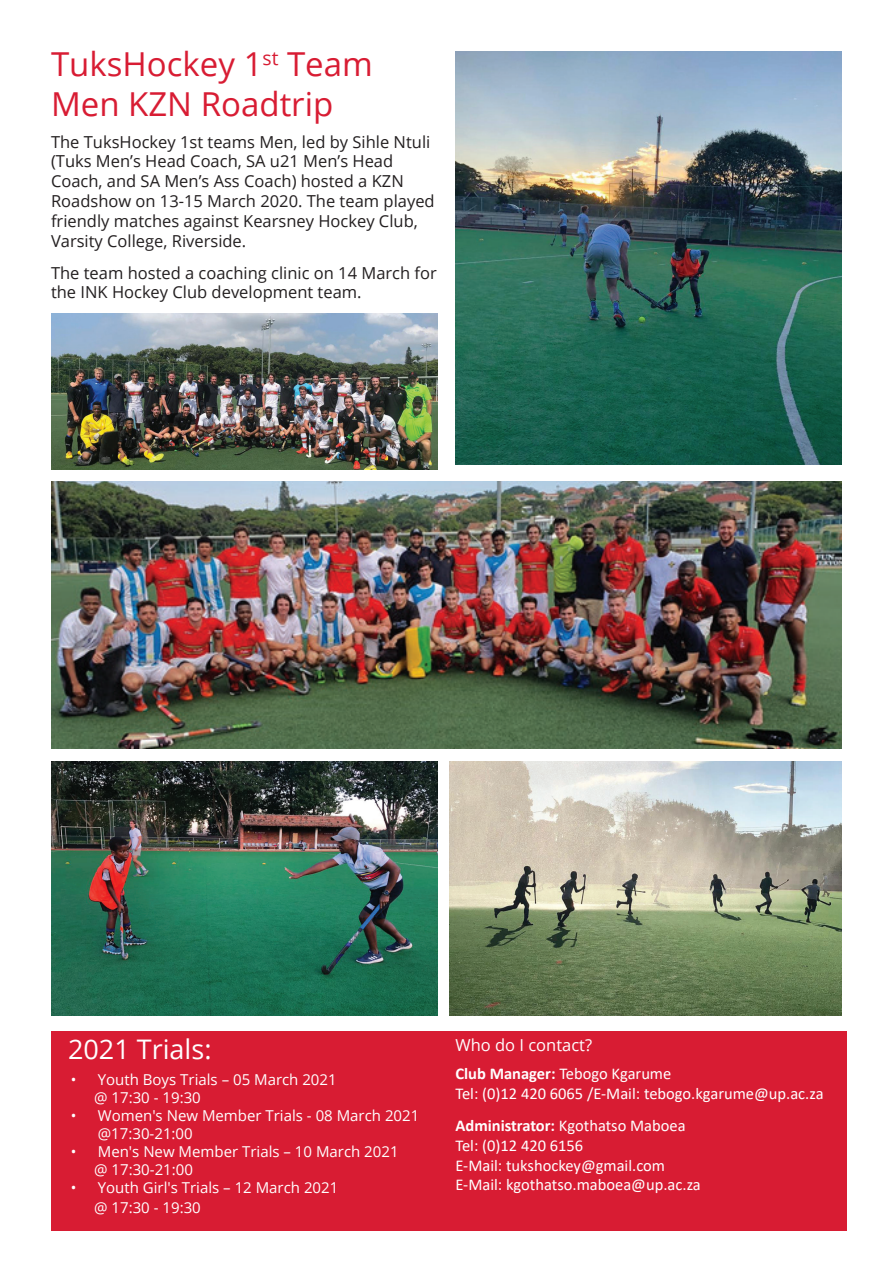
<style>
.page{position:relative;width:893px;height:1263px;background:#fff}
.page>*{position:absolute;margin:0;border:0;box-sizing:border-box;transform-origin:0 0}
.t1{font:33px/39.6px "Open Sans";color:#d81c33}
.t2{font:27px "Open Sans";color:#fff}
.t3{font:16.5px/19.8px "Open Sans";color:#231f20}
.t4{font:16.5px/19.8px "Calibri";color:#fff}
.t5{font:16.5px "Open Sans";color:#fff}
.t6{font:15px/18px "Open Sans";color:#fff}
.s1{font-weight:700}
</style>
<div class="page">
<img style="left:51px;top:482px;width:791px;height:266px">
<img style="left:51px;top:313px;width:386px;height:156px">
<img style="left:51px;top:761px;width:386px;height:255px">
<img style="left:455px;top:51px;width:387px;height:414px">
<img style="left:450px;top:761px;width:392px;height:255px">
<div style="left:51px;top:1031px;width:795px;height:200px;background:#d81c33"></div>
<h1 class="t1" style="left:51px;top:44px;width:323px">TuksHockey 1<sup>st</sup> Team<br>Men KZN Roadtrip</h1>
<p class="t3" style="left:51px;top:131px;width:385px">The TuksHockey 1st teams Men, led by Sihle Ntuli (Tuks Men’s Head Coach, SA u21 Men’s Head Coach, and SA Men’s Ass Coach) hosted a KZN Roadshow on 13-15 March 2020. The team played friendly matches against Kearsney Hockey Club, Varsity College, Riverside.</p>
<p class="t3" style="left:51px;top:262px;width:387px">The team hosted a coaching clinic on 14 March for the INK Hockey Club development team.</p>
<h2 class="t2" style="left:68px;top:1030px;width:145px">2021 Trials:</h2>
<p class="t6" style="left:94px;top:1070px;width:244px;text-indent:-23px">• Youth Boys Trials – 05 March 2021 @ 17:30 - 19:30</p>
<p class="t6" style="left:98px;top:1106px;width:323px;text-indent:-27px">• Women's New Member Trials - 08 March 2021 @17:30-21:00</p>
<p class="t6" style="left:94px;top:1142px;width:306px;text-indent:-23px">• Men's New Member Trials – 10 March 2021 @ 17:30-21:00</p>
<p class="t6" style="left:94px;top:1177px;width:246px;line-height:19.8px;text-indent:-23px">• Youth Girl's Trials – 12 March 2021 @ 17:30 - 19:30</p>
<p class="t5" style="left:455px;top:1034px;width:138px">Who do I contact?</p>
<p class="t4" style="left:455px;top:1063px;width:370px"><span class="s1">Club Manager:</span> Tebogo Kgarume<br>Tel: (0)12 420 6065 /E-Mail: tebogo.kgarume@up.ac.za</p>
<p class="t4" style="left:455px;top:1115px;width:247px"><span class="s1">Administrator:</span> Kgothatso Maboea<br>Tel: (0)12 420 6156<br>E-Mail: tukshockey@gmail.com<br>E-Mail: kgothatso.maboea@up.ac.za</p>
</div>
